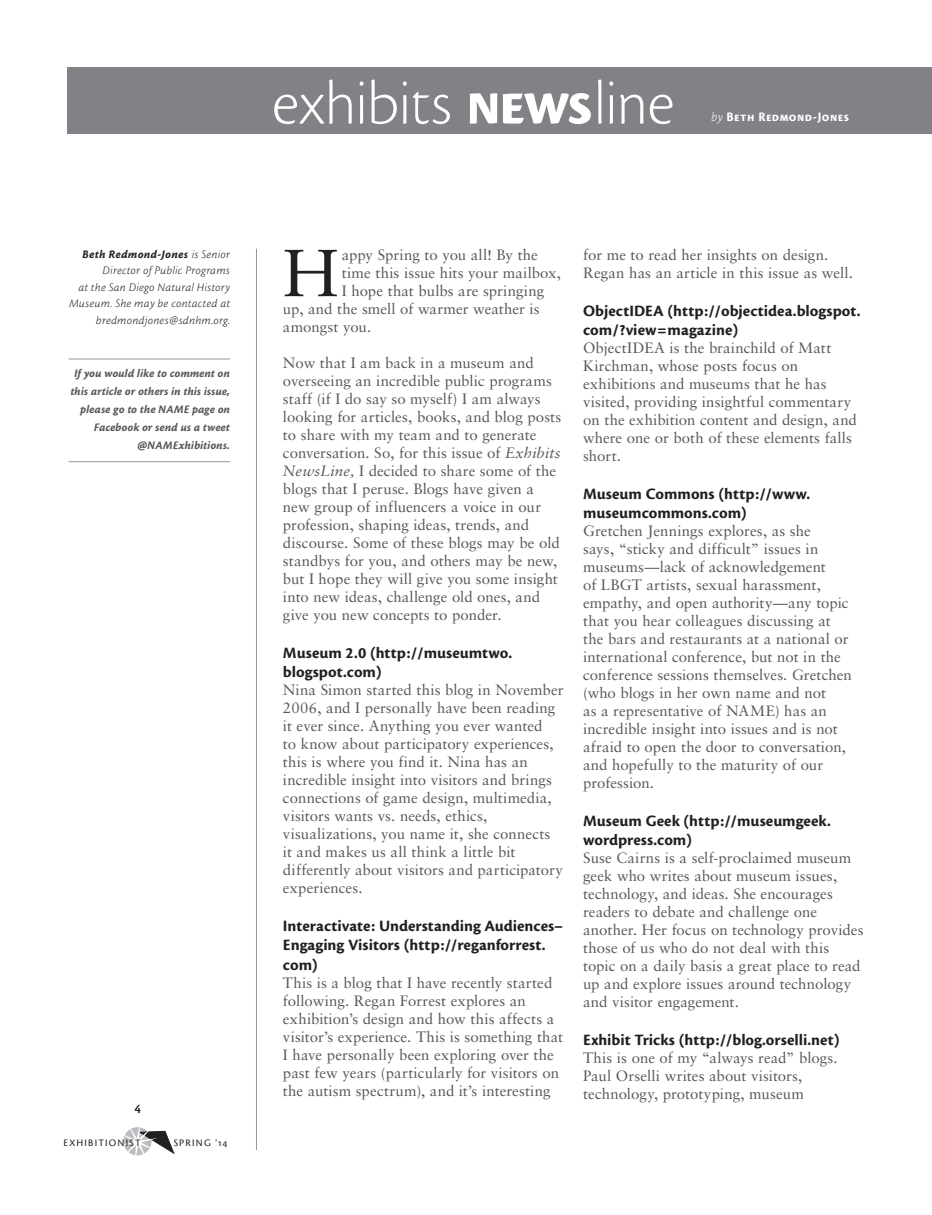
<style>
.page{position:relative;width:932px;height:1215px;background:#fff}
.page>*{position:absolute;margin:0;border:0;box-sizing:border-box;transform-origin:0 0}
.t1{font:66.6px "Sabon";color:#231f20}
.t2{font:64.5px "Cronos MM 250 43";color:#fff}
.t3{font:16.5px/19.5px "Cronos MM 700 11";color:#231f20}
.t4{font:15px/18px "Sabon";letter-spacing:.005em;color:#57585a}
.t5{font:13.5px "Cronos MM SC 700 9";letter-spacing:.04em;color:#fff;scale:.95 1}
.t6{font:13.5px "Cronos MM 574 9";color:#231f20}
.t7{font:12px/18px "Cronos MM It 700 8";color:#57585a;text-align:right}
.t8{font:12px/16.5px "Cronos MM It 250 8";letter-spacing:.025em;color:#231f20;text-align:right}
.t9{font:12px "Cronos MM It 700 8";letter-spacing:.025em;color:#231f20}
.t10{font:10.35px "Cronos MM SC 408 9";letter-spacing:.12em;color:#231f20}
.s1{font-family:"Cronos MM SC 700 43"}
.s2{font-family:"Cronos MM It 250 9"}
.s3{font-family:"Cronos MM It 250 8"}
.s4{font-style:italic}
</style>
<div class="page">
<div style="left:68px;top:68px;width:864px;height:66px;background:#808285"></div>
<svg style="left:123px;top:1127px;width:52px;height:29px"></svg>
<hr style="left:69px;top:359px;width:161px;height:1px;background:#939598">
<hr style="left:69px;top:461px;width:161px;height:1px;background:#939598">
<hr style="left:256px;top:249px;width:1px;height:901px;background:#939598">
<h2 class="t2" style="left:272px;top:70px;width:403px">exhibits <span class="s1">news</span>line</h2>
<p class="t5" style="left:711px;top:110px;width:147px"><span class="s2">by</span> Beth Redmond-Jones</p>
<p class="t9" style="left:82px;top:248px;width:149px">Beth Redmond-Jones <span class="s3">is Senior</span></p>
<p class="t8" style="left:69px;top:263px;width:162px">Director of Public Programs<br>at the San Diego Natural History<br>Museum. She may be contacted at bredmondjones@sdnhm.org.</p>
<p class="t7" style="left:70px;top:365px;width:161px">If you would like to comment on this article or others in this issue, please go to the NAME page on<br>Facebook or send us a tweet @NAMExhibitions.</p>
<p class="t6" style="left:135px;top:1102px;width:8px">4</p>
<p class="t10" style="left:63px;top:1137px;width:79px">EXHIBITIONIST</p>
<p class="t10" style="left:174px;top:1137px;width:55px">SPRING '14</p>
<h1 class="t1" style="left:283px;top:233px;width:57px">H</h1>
<p class="t4" style="left:342px;top:246px;width:197px">appy Spring to you all! By the</p>
<p class="t4" style="left:342px;top:264px;width:221px">time this issue hits your mailbox,</p>
<p class="t4" style="left:342px;top:282px;width:204px">I hope that bulbs are springing</p>
<p class="t4" style="left:283px;top:300px;width:258px">up, and the smell of warmer weather is</p>
<p class="t4" style="left:283px;top:318px;width:90px">amongst you.</p>
<p class="t4" style="left:283px;top:354px;width:280px">Now that I am back in a museum and overseeing an incredible public programs staff (if I do say so myself) I am always looking for articles, books, and blog posts to share with my team and to generate conversation. So, for this issue of <span class="s4">Exhibits NewsLine,</span> I decided to share some of the blogs that I peruse. Blogs have given a new group of influencers a voice in our profession, shaping ideas, trends, and discourse. Some of these blogs may be old standbys for you, and others may be new, but I hope they will give you some insight into new ideas, challenge old ones, and give you new concepts to ponder.</p>
<p class="t3" style="left:283px;top:643px;width:231px">Museum 2.0 (http://museumtwo. blogspot.com)</p>
<p class="t4" style="left:283px;top:681px;width:282px">Nina Simon started this blog in November 2006, and I personally have been reading it ever since. Anything you ever wanted<br>to know about participatory experiences, this is where you find it. Nina has an incredible insight into visitors and brings connections of game design, multimedia, visitors wants vs. needs, ethics, visualizations, you name it, she connects<br>it and makes us all think a little bit differently about visitors and participatory experiences.</p>
<p class="t3" style="left:283px;top:916px;width:282px">Interactivate: Understanding Audiences–<br>Engaging Visitors (http://reganforrest. com)</p>
<p class="t4" style="left:283px;top:973px;width:282px">This is a blog that I have recently started following. Regan Forrest explores an exhibition’s design and how this affects a visitor’s experience. This is something that I have personally been exploring over the past few years (particularly for visitors on the autism spectrum), and it’s interesting</p>
<p class="t4" style="left:583px;top:246px;width:271px">for me to read her insights on design.<br>Regan has an article in this issue as well.</p>
<p class="t3" style="left:583px;top:301px;width:279px">ObjectIDEA (http://objectidea.blogspot. com/?view=magazine)</p>
<p class="t4" style="left:583px;top:339px;width:275px">ObjectIDEA is the brainchild of Matt Kirchman, whose posts focus on exhibitions and museums that he has visited, providing insightful commentary on the exhibition content and design, and where one or both of these elements falls short.</p>
<p class="t3" style="left:583px;top:484px;width:228px">Museum Commons (http://www. museumcommons.com)</p>
<p class="t4" style="left:583px;top:522px;width:270px">Gretchen Jennings explores, as she<br>says, “sticky and difficult” issues in museums—lack of acknowledgement<br>of LBGT artists, sexual harassment, empathy, and open authority—any topic that you hear colleagues discussing at the bars and restaurants at a national or international conference, but not in the conference sessions themselves. Gretchen (who blogs in her own name and not<br>as a representative of NAME) has an incredible insight into issues and is not afraid to open the door to conversation, and hopefully to the maturity of our profession.</p>
<p class="t3" style="left:583px;top:811px;width:249px">Museum Geek (http://museumgeek. wordpress.com)</p>
<p class="t4" style="left:583px;top:849px;width:282px">Suse Cairns is a self-proclaimed museum geek who writes about museum issues, technology, and ideas. She encourages readers to debate and challenge one another. Her focus on technology provides those of us who do not deal with this topic on a daily basis a great place to read up and explore issues around technology and visitor engagement.</p>
<p class="t3" style="left:583px;top:1030px;width:258px">Exhibit Tricks (http://blog.orselli.net)</p>
<p class="t4" style="left:583px;top:1048px;width:256px">This is one of my “always read” blogs.<br>Paul Orselli writes about visitors, technology, prototyping, museum</p>
</div>
